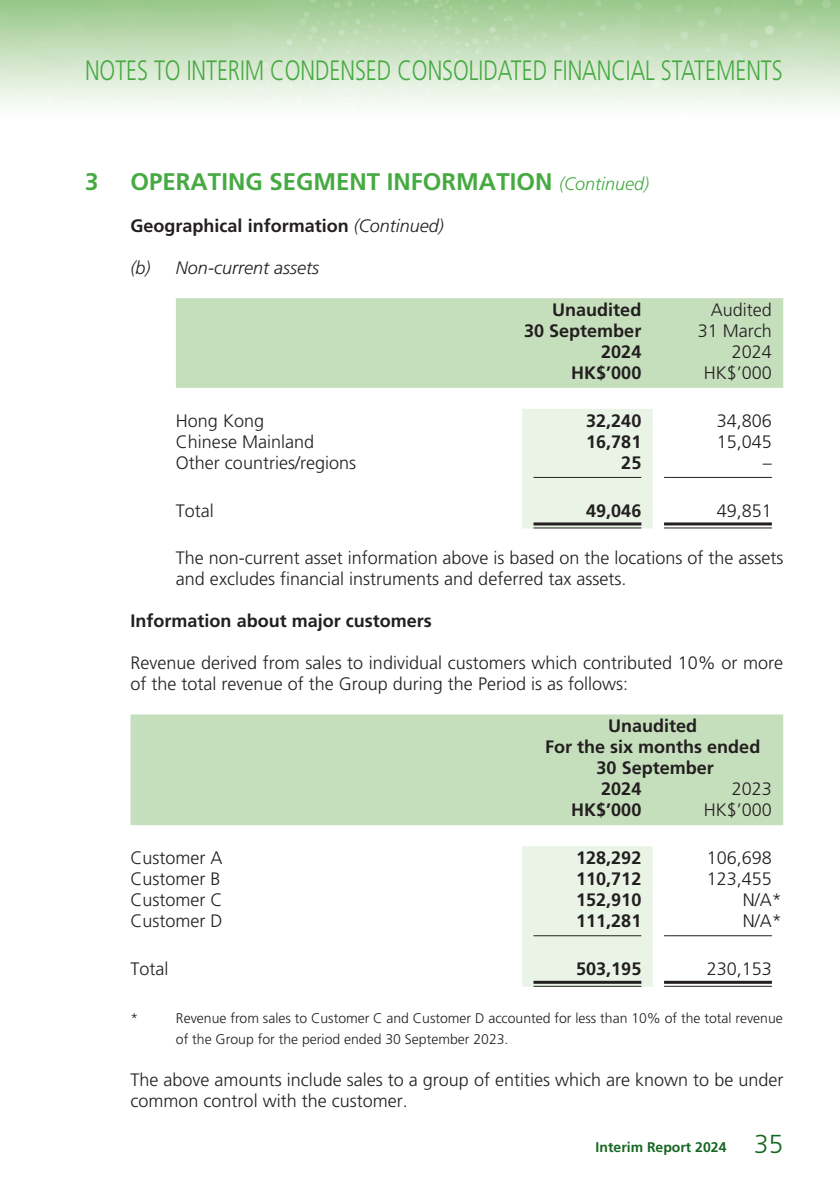
<style>
.page{position:relative;width:840px;height:1191px;background:#fff}
.page>*{position:absolute;margin:0;border:0;box-sizing:border-box;transform-origin:0 0}
.t1{font:300 28px "Frutiger LT Std";color:#46aa42;scale:.78 1}
._01_H1{font:700 24px "Frutiger LT Std";color:#46aa42}
._00_txt{font:300 18px/21px "Frutiger LT Std";color:#231f20}
._50_Table_txt{font:300 18px "Frutiger LT Std";color:#231f20}
._50_Table_txt-2{font:700 18px "Frutiger LT Std";color:#231f20}
._02_H2{font:700 18px "Frutiger LT Std";color:#231f20}
._03_H3{font:italic 300 18px "Frutiger LT Std";color:#231f20}
._06_Notes{font:300 14px/21px "Frutiger LT Std";color:#231f20}
.t2{font:700 14px "Frutiger LT Std";color:#166722}
.s1{font-weight:300;font-style:italic;font-size:18px}
.s2{font-weight:300;font-style:italic}
.s3{font-weight:300;font-size:26px}
</style>
<div class="page">
<img style="left:0;top:0;width:839px;height:987px">
<div style="left:176px;top:298px;width:606px;height:90px;background:#c5dfbc"></div>
<div style="left:522px;top:409px;width:130px;height:119px;background:#eaf4e6"></div>
<hr style="left:533px;top:477px;width:108px;height:1px;background:#231f20">
<hr style="left:663px;top:477px;width:108px;height:1px;background:#231f20">
<hr style="left:533px;top:522px;width:108px;height:3px;background:#231f20">
<hr style="left:533px;top:527px;width:108px;height:1px;background:#231f20">
<hr style="left:663px;top:522px;width:108px;height:3px;background:#231f20">
<hr style="left:663px;top:527px;width:108px;height:1px;background:#231f20">
<div style="left:130px;top:714px;width:652px;height:111px;background:#c5dfbc"></div>
<div style="left:522px;top:846px;width:130px;height:140px;background:#eaf4e6"></div>
<hr style="left:533px;top:935px;width:108px;height:1px;background:#231f20">
<hr style="left:663px;top:935px;width:108px;height:1px;background:#231f20">
<hr style="left:533px;top:980px;width:108px;height:3px;background:#231f20">
<hr style="left:533px;top:985px;width:108px;height:1px;background:#231f20">
<hr style="left:663px;top:980px;width:108px;height:3px;background:#231f20">
<hr style="left:663px;top:985px;width:108px;height:1px;background:#231f20">
<h1 class="t1" style="left:85px;top:54px;width:895px">NOTES TO INTERIM CONDENSED CONSOLIDATED FINANCIAL STATEMENTS</h1>
<p class="_01_H1" style="left:85px;top:168px;width:15px">3</p>
<p class="_01_H1" style="left:130px;top:168px;width:520px">OPERATING SEGMENT INFORMATION <span class="s1">(Continued)</span></p>
<p class="_02_H2" style="left:130px;top:215px;width:315px">Geographical information <span class="s2">(Continued)</span></p>
<p class="_03_H3" style="left:130px;top:257px;width:190px">(b) Non-current assets</p>
<p class="_50_Table_txt-2" style="left:552px;top:299px;width:91px">Unaudited</p>
<p class="_50_Table_txt" style="left:710px;top:300px;width:63px">Audited</p>
<p class="_50_Table_txt-2" style="left:524px;top:320px;width:119px">30 September</p>
<p class="_50_Table_txt" style="left:697px;top:321px;width:76px">31 March</p>
<p class="_50_Table_txt-2" style="left:601px;top:341px;width:42px">2024</p>
<p class="_50_Table_txt" style="left:731px;top:342px;width:42px">2024</p>
<p class="_50_Table_txt-2" style="left:571px;top:362px;width:72px">HK$’000</p>
<p class="_50_Table_txt" style="left:703px;top:363px;width:70px">HK$’000</p>
<p class="_50_Table_txt" style="left:176px;top:410px;width:90px">Hong Kong</p>
<p class="_50_Table_txt-2" style="left:586px;top:410px;width:57px">32,240</p>
<p class="_50_Table_txt" style="left:716px;top:410px;width:57px">34,806</p>
<p class="_50_Table_txt" style="left:176px;top:431px;width:140px">Chinese Mainland</p>
<p class="_50_Table_txt-2" style="left:586px;top:431px;width:57px">16,781</p>
<p class="_50_Table_txt" style="left:716px;top:431px;width:57px">15,045</p>
<p class="_50_Table_txt" style="left:176px;top:452px;width:182px">Other countries/regions</p>
<p class="_50_Table_txt-2" style="left:621px;top:452px;width:22px">25</p>
<p class="_50_Table_txt" style="left:762px;top:452px;width:10px">–</p>
<p class="_50_Table_txt" style="left:176px;top:500px;width:39px">Total</p>
<p class="_50_Table_txt-2" style="left:586px;top:500px;width:57px">49,046</p>
<p class="_50_Table_txt" style="left:716px;top:500px;width:57px">49,851</p>
<p class="_00_txt" style="left:176px;top:548px;width:608px">The non-current asset information above is based on the locations of the assets and excludes financial instruments and deferred tax assets.</p>
<p class="_02_H2" style="left:130px;top:610px;width:303px">Information about major customers</p>
<p class="_00_txt" style="left:130px;top:653px;width:654px">Revenue derived from sales to individual customers which contributed 10% or more of the total revenue of the Group during the Period is as follows:</p>
<p class="_50_Table_txt-2" style="left:607px;top:715px;width:91px">Unaudited</p>
<p class="_50_Table_txt-2" style="left:544px;top:736px;width:217px">For the six months ended</p>
<p class="_50_Table_txt-2" style="left:596px;top:757px;width:119px">30 September</p>
<p class="_50_Table_txt-2" style="left:601px;top:778px;width:42px">2024</p>
<p class="_50_Table_txt" style="left:731px;top:779px;width:42px">2023</p>
<p class="_50_Table_txt-2" style="left:571px;top:799px;width:72px">HK$’000</p>
<p class="_50_Table_txt" style="left:703px;top:800px;width:70px">HK$’000</p>
<p class="_50_Table_txt" style="left:130px;top:847px;width:94px">Customer A</p>
<p class="_50_Table_txt-2" style="left:576px;top:847px;width:67px">128,292</p>
<p class="_50_Table_txt" style="left:706px;top:847px;width:67px">106,698</p>
<p class="_50_Table_txt" style="left:130px;top:868px;width:92px">Customer B</p>
<p class="_50_Table_txt-2" style="left:576px;top:868px;width:67px">110,712</p>
<p class="_50_Table_txt" style="left:706px;top:868px;width:67px">123,455</p>
<p class="_50_Table_txt" style="left:130px;top:889px;width:94px">Customer C</p>
<p class="_50_Table_txt-2" style="left:576px;top:889px;width:67px">152,910</p>
<p class="_50_Table_txt" style="left:742px;top:889px;width:41px">N/A*</p>
<p class="_50_Table_txt" style="left:130px;top:910px;width:94px">Customer D</p>
<p class="_50_Table_txt-2" style="left:576px;top:910px;width:67px">111,281</p>
<p class="_50_Table_txt" style="left:742px;top:910px;width:41px">N/A*</p>
<p class="_50_Table_txt" style="left:130px;top:958px;width:39px">Total</p>
<p class="_50_Table_txt-2" style="left:576px;top:958px;width:67px">503,195</p>
<p class="_50_Table_txt" style="left:706px;top:958px;width:67px">230,153</p>
<p class="_06_Notes" style="left:130px;top:1007px;width:9px">*</p>
<p class="_06_Notes" style="left:176px;top:1007px;width:608px">Revenue from sales to Customer C and Customer D accounted for less than 10% of the total revenue of the Group for the period ended 30 September 2023.</p>
<p class="_00_txt" style="left:130px;top:1069px;width:654px">The above amounts include sales to a group of entities which are known to be under common control with the customer.</p>
<p class="t2" style="left:595px;top:1139px;width:189px">Interim Report 2024 <span class="s3">35</span></p>
</div>
